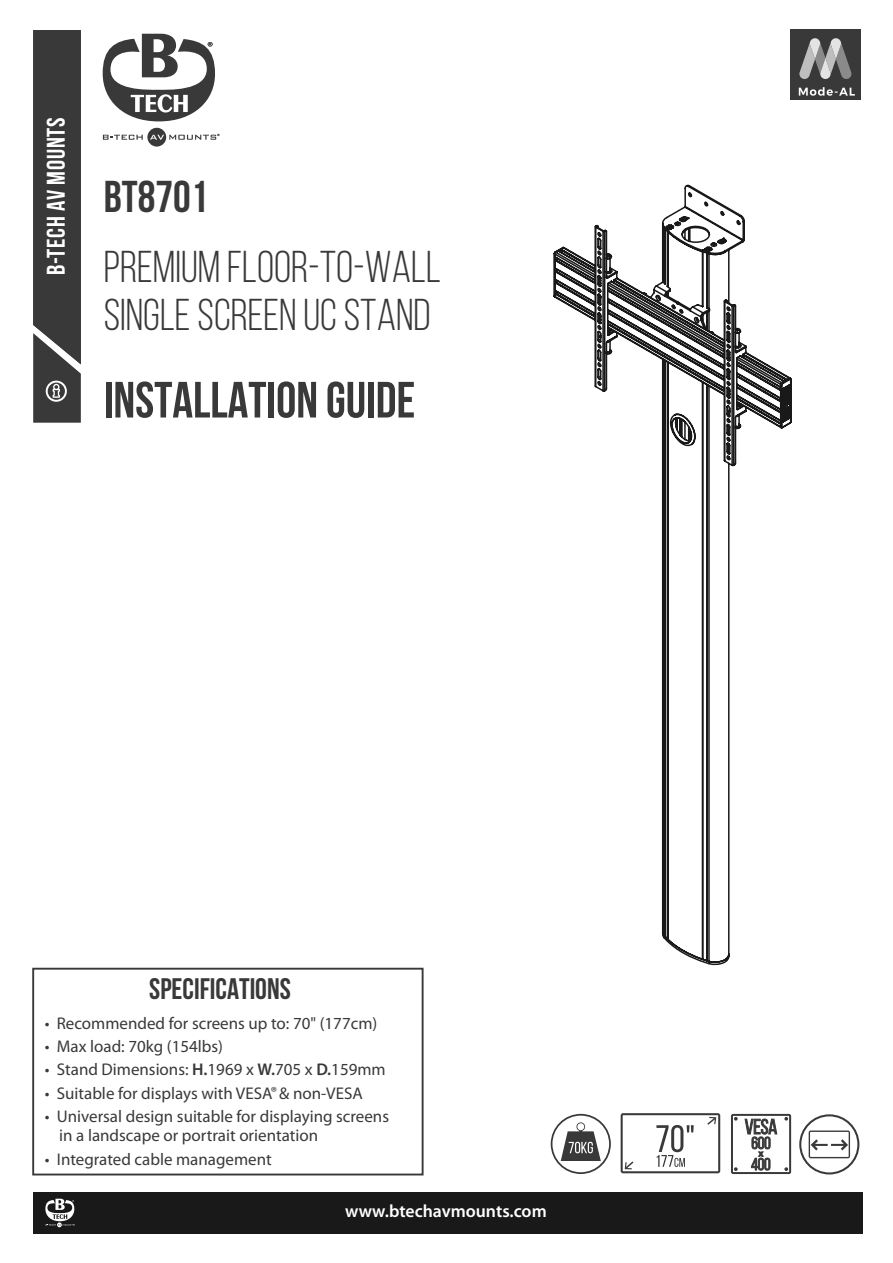
<style>
.page{position:relative;width:893px;height:1263px;background:#fff}
.page>*{position:absolute;margin:0;border:0;box-sizing:border-box;transform-origin:0 0}
.t1{font:50.85px "Bebas Neue";color:#393939}
.t2{font:44.55px/47.7px "Bebas Neue";color:#393939}
.t3{font:44.55px "Bebas Neue";color:#393939}
.t4{font:29.7px "Bebas Neue";color:#393939}
.t5{font:700 25.5px "Bebas Neue";letter-spacing:.03em;color:#fff}
.t6{font:600 17.85px "Myriad Pro";color:#fff}
.t7{font:16.95px/19px "Myriad Pro";color:#393939}
.s1{font-weight:600}
.s2{font-size:14.85px}
</style>
<div class="page">
<div style="left:32px;top:968px;width:391px;height:207px;border:2px solid #393939"></div>
<div style="left:33px;top:1192px;width:830px;height:42px;background:#191919"></div>
<svg style="left:45px;top:1199px;width:30px;height:28px"></svg>
<svg style="left:731px;top:1114px;width:60px;height:60px"></svg>
<div style="left:764px;top:1137px;width:6px;height:12px;border:1px solid #393939;border-radius:3px"></div>
<svg style="left:799px;top:1114px;width:60px;height:60px"></svg>
<svg style="left:621px;top:1113px;width:99px;height:60px"></svg>
<svg style="left:551px;top:1114px;width:60px;height:60px"></svg>
<div style="left:33px;top:30px;width:48px;height:393px;background:#393939"></div>
<svg style="left:102px;top:34px;width:113px;height:87px"></svg>
<svg style="left:103px;top:128px;width:116px;height:19px"></svg>
<div style="left:790px;top:30px;width:71px;height:70px;background:#393939"></div>
<svg style="left:799px;top:38px;width:53px;height:41px"></svg>
<svg style="left:799px;top:87px;width:56px;height:9px"></svg>
<svg style="left:553px;top:184px;width:239px;height:782px"></svg>
<h3 class="t5" style="left:41px;top:275px;width:160px;rotate:-90deg">B-TECH AV mounts</h3>
<h2 class="t3" style="left:104px;top:170px;width:106px">BT8701</h2>
<h2 class="t2" style="left:104px;top:243px;width:339px">PREMIUM FLOOR-TO-WALL<br>SINGLE SCREEN UC STAND</h2>
<h1 class="t1" style="left:104px;top:370px;width:313px">INSTALLATION GUIDE</h1>
<h3 class="t4" style="left:149px;top:972px;width:143px">SPECIFICATIONS</h3>
<p class="t7" style="left:45px;top:1015px;width:334px">• Recommended for screens up to: 70" (177cm)</p>
<p class="t7" style="left:45px;top:1038px;width:180px">• Max load: 70kg (154lbs)</p>
<p class="t7" style="left:45px;top:1061px;width:342px">• Stand Dimensions: <span class="s1">H.</span>1969 x <span class="s1">W.</span>705 x <span class="s1">D.</span>159mm</p>
<p class="t7" style="left:45px;top:1085px;width:319px">• Suitable for displays with VESA<span class="s2">®</span> &amp; non-VESA</p>
<p class="t7" style="left:59px;top:1108px;width:331px;text-indent:-14px">• Universal design suitable for displaying screens in a landscape or portrait orientation</p>
<p class="t7" style="left:45px;top:1150px;width:228px">• Integrated cable management</p>
<p class="t6" style="left:345px;top:1205px;width:203px">www.btechavmounts.com</p>
</div>
